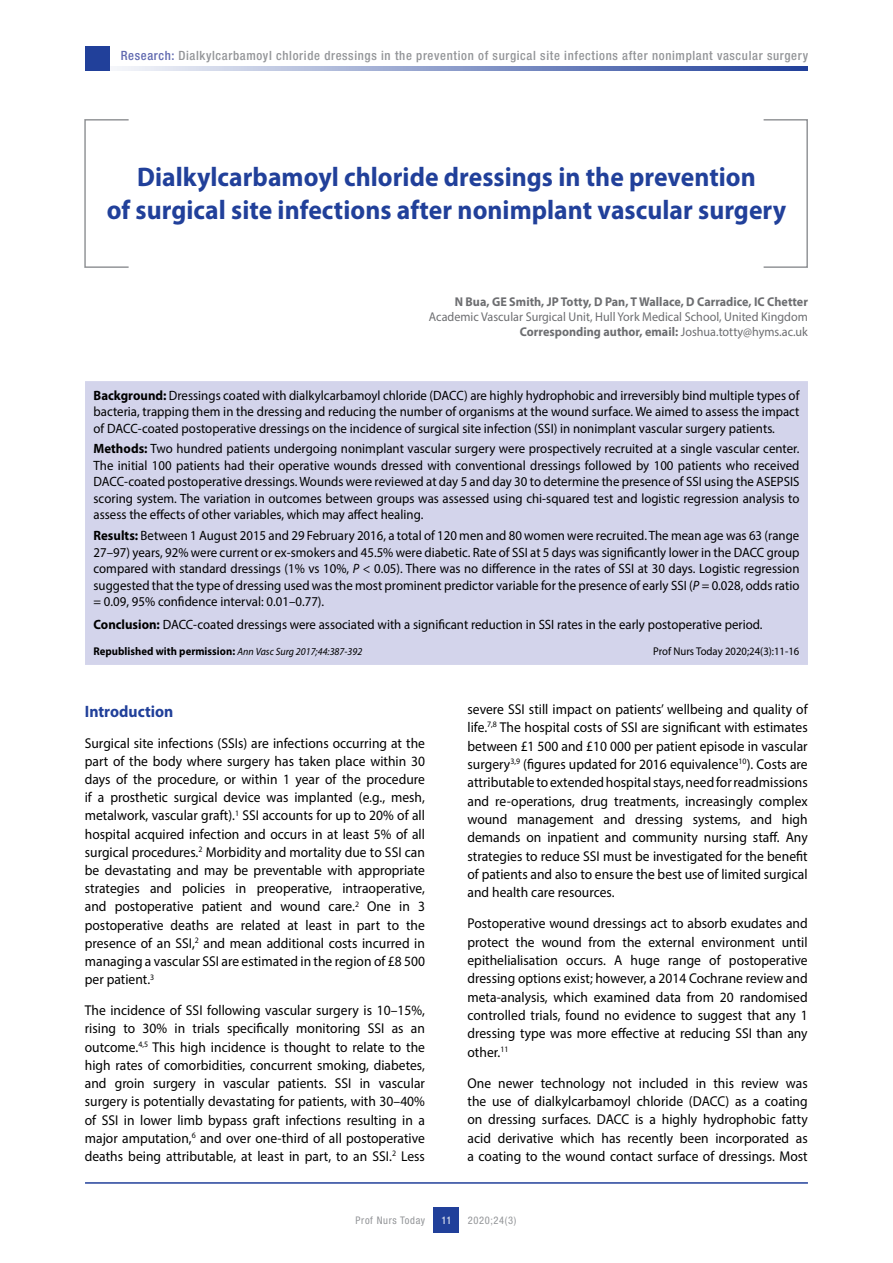
<style>
.page{position:relative;width:893px;height:1263px;background:#fff}
.page>*{position:absolute;margin:0;border:0;box-sizing:border-box;transform-origin:0 0}
.t1{font:700 27px/33px "Myriad Pro";color:#21409a;text-align:center;scale:.95 1}
.t2{font:700 16.5px "Myriad Pro";color:#21409a;scale:.95 1}
.t3{font:14.25px/18.1px "Myriad Pro";color:#000;text-align:justify;scale:.95 1}
.t4{font:13.5px/16.5px "Myriad Pro";color:#000;text-align:justify;scale:.95 1}
.t5{font:12.75px/15px "Myriad Pro";color:#6d6e71;text-align:right;scale:.95 1}
.t6{font:500 condensed 12.75px "Helvetica Neue LT Std";letter-spacing:.05em;color:#939598}
.t7{font:700 12.75px "Myriad Pro";color:#6d6e71;scale:.95 1}
.t8{font:700 11.25px "Myriad Pro";color:#000;scale:.95 1}
.t9{font:11.25px "Myriad Pro";color:#000;scale:.95 1}
.t10{font:condensed 10.5px "Helvetica Neue LT Std";letter-spacing:.06em;color:#939598}
.t11{font:condensed 10.5px "Helvetica Neue LT Std";color:#fff}
.s1{color:#6069b0}
.s2{font-weight:700}
.s3{font-style:italic}
.s4{font-weight:400;font-style:italic;font-size:10.5px}
</style>
<div class="page">
<svg style="left:109px;top:66px;width:699px;height:5px;background:#8a9ac9"></svg>
<div style="left:85px;top:47px;width:24px;height:24px;background:#21409a"></div>
<div style="left:434px;top:1208px;width:25px;height:25px;background:#21409a"></div>
<hr style="left:85px;top:1182px;width:723px;height:2px;background:#21409a">
<div style="left:85px;top:381px;width:723px;height:284px;background:#d3d4eb"></div>
<div style="left:763px;top:119px;width:45px;height:149px;border:2px solid #939598"></div>
<div style="left:84px;top:119px;width:45px;height:149px;border:2px solid #939598"></div>
<p class="t6" style="left:121px;top:48px;width:689px"><span class="s1">Research:</span> Dialkylcarbamoyl chloride dressings in the prevention of surgical site infections after nonimplant vascular surgery</p>
<h1 class="t1" style="left:107px;top:159px;width:717px">Dialkylcarbamoyl chloride dressings in the prevention<br>of surgical site infections after nonimplant vascular surgery</h1>
<p class="t7" style="left:455px;top:293px;width:373px">N Bua, GE Smith, JP Totty, D Pan, T Wallace, D Carradice, IC Chetter</p>
<p class="t5" style="left:429px;top:309px;width:400px">Academic Vascular Surgical Unit, Hull York Medical School, United Kingdom<br><span class="s2">Corresponding author, email:</span> Joshua.totty@hyms.ac.uk</p>
<p class="t4" style="left:94px;top:387px;width:744px"><span class="s2">Background:</span> Dressings coated with dialkylcarbamoyl chloride (DACC) are highly hydrophobic and irreversibly bind multiple types of bacteria, trapping them in the dressing and reducing the number of organisms at the wound surface. We aimed to assess the impact of DACC-coated postoperative dressings on the incidence of surgical site infection (SSI) in nonimplant vascular surgery patients.</p>
<p class="t4" style="left:94px;top:440px;width:745px"><span class="s2">Methods:</span> Two hundred patients undergoing nonimplant vascular surgery were prospectively recruited at a single vascular center.<br>The initial 100 patients had their operative wounds dressed with conventional dressings followed by 100 patients who received DACC-coated postoperative dressings. Wounds were reviewed at day 5 and day 30 to determine the presence of SSI using the ASEPSIS scoring system. The variation in outcomes between groups was assessed using chi-squared test and logistic regression analysis to assess the effects of other variables, which may affect healing.</p>
<p class="t4" style="left:94px;top:527px;width:745px"><span class="s2">Results:</span> Between 1 August 2015 and 29 February 2016, a total of 120 men and 80 women were recruited. The mean age was 63 (range 27–97) years, 92% were current or ex-smokers and 45.5% were diabetic. Rate of SSI at 5 days was significantly lower in the DACC group compared with standard dressings (1% vs 10%, <span class="s3">P</span> &lt; 0.05). There was no difference in the rates of SSI at 30 days. Logistic regression suggested that the type of dressing used was the most prominent predictor variable for the presence of early SSI (<span class="s3">P</span> = 0.028, odds ratio = 0.09, 95% confidence interval: 0.01–0.77).</p>
<p class="t4" style="left:94px;top:615px;width:706px"><span class="s2">Conclusion:</span> DACC-coated dressings were associated with a significant reduction in SSI rates in the early postoperative period.</p>
<p class="t8" style="left:94px;top:644px;width:284px">Republished with permission: <span class="s4">Ann Vasc Surg 2017;44:387-392</span></p>
<p class="t9" style="left:653px;top:644px;width:155px">Prof Nurs Today 2020;24(3):11-16</p>
<p class="t2" style="left:85px;top:700px;width:95px">Introduction</p>
<p class="t3" style="left:85px;top:733px;width:360px">Surgical site infections (SSIs) are infections occurring at the part of the body where surgery has taken place within 30 days of the procedure, or within 1 year of the procedure if a prosthetic surgical device was implanted (e.g., mesh, metalwork, vascular graft).<sup>1</sup> SSI accounts for up to 20% of all hospital acquired infection and occurs in at least 5% of all surgical procedures.<sup>2</sup> Morbidity and mortality due to SSI can be devastating and may be preventable with appropriate strategies and policies in preoperative, intraoperative, and postoperative patient and wound care.<sup>2</sup> One in 3 postoperative deaths are related at least in part to the presence of an SSI,<sup>2</sup> and mean additional costs incurred in managing a vascular SSI are estimated in the region of £8 500 per patient.<sup>3</sup></p>
<p class="t3" style="left:85px;top:1001px;width:360px">The incidence of SSI following vascular surgery is 10–15%, rising to 30% in trials specifically monitoring SSI as an outcome.<sup>4,5</sup> This high incidence is thought to relate to the high rates of comorbidities, concurrent smoking, diabetes, and groin surgery in vascular patients. SSI in vascular surgery is potentially devastating for patients, with 30–40% of SSI in lower limb bypass graft infections resulting in a major amputation,<sup>6</sup> and over one-third of all postoperative deaths being attributable, at least in part, to an SSI.<sup>2</sup> Less</p>
<p class="t3" style="left:467px;top:700px;width:360px">severe SSI still impact on patients’ wellbeing and quality of life.<sup>7,8</sup> The hospital costs of SSI are significant with estimates between £1 500 and £10 000 per patient episode in vascular surgery<sup>3,9</sup> (figures updated for 2016 equivalence<sup>10</sup>). Costs are attributable to extended hospital stays, need for readmissions and re-operations, drug treatments, increasingly complex wound management and dressing systems, and high demands on inpatient and community nursing staff. Any strategies to reduce SSI must be investigated for the benefit of patients and also to ensure the best use of limited surgical and health care resources.</p>
<p class="t3" style="left:467px;top:914px;width:360px">Postoperative wound dressings act to absorb exudates and protect the wound from the external environment until epithelialisation occurs. A huge range of postoperative dressing options exist; however, a 2014 Cochrane review and meta-analysis, which examined data from 20 randomised controlled trials, found no evidence to suggest that any 1 dressing type was more effective at reducing SSI than any other.<sup>11</sup></p>
<p class="t3" style="left:467px;top:1073px;width:360px">One newer technology not included in this review was the use of dialkylcarbamoyl chloride (DACC) as a coating on dressing surfaces. DACC is a highly hydrophobic fatty acid derivative which has recently been incorporated as a coating to the wound contact surface of dressings. Most</p>
<p class="t10" style="left:356px;top:1214px;width:71px">Prof Nurs Today</p>
<p class="t11" style="left:441px;top:1214px;width:12px">11</p>
<p class="t10" style="left:468px;top:1214px;width:50px">2020;24(3)</p>
</div>
